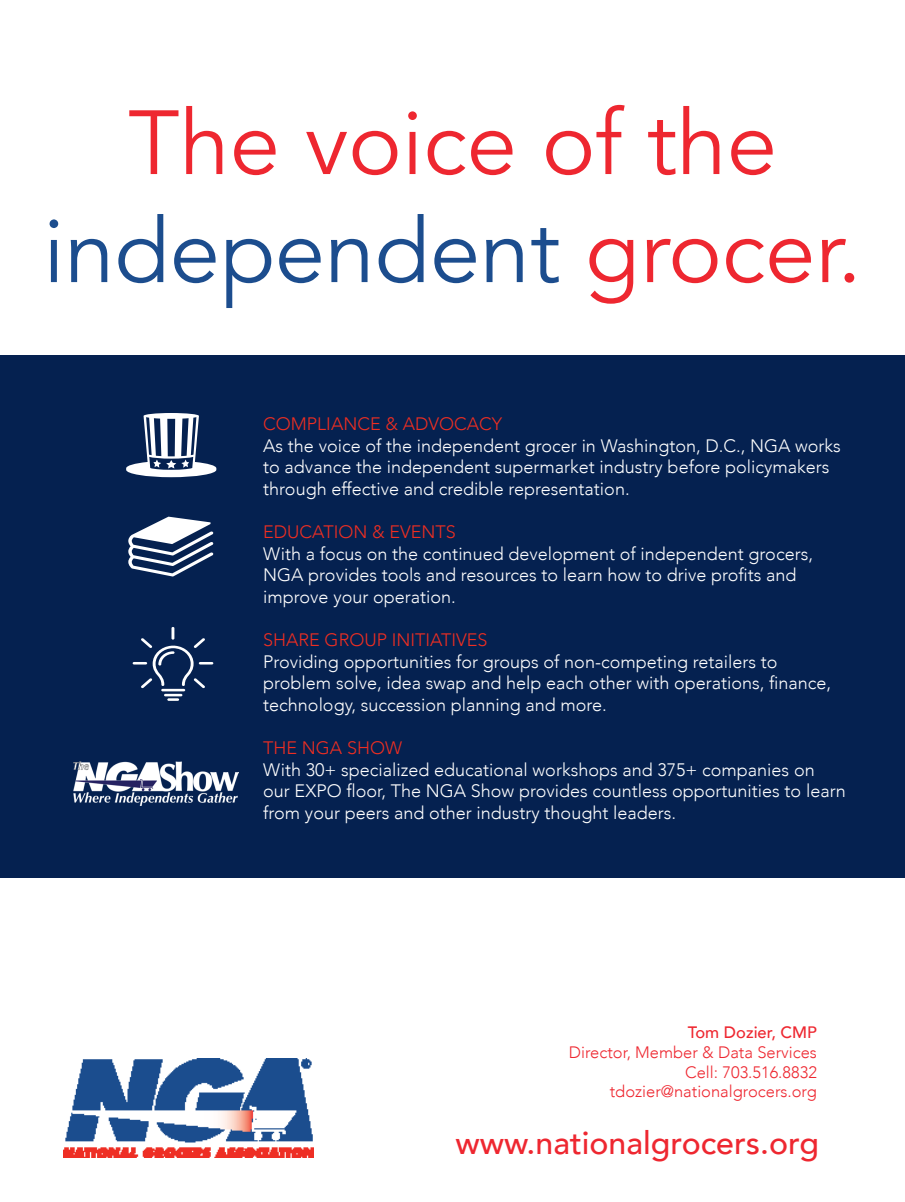
<style>
.page{position:relative;width:905px;height:1202px;background:#fff}
.page>*{position:absolute;margin:0;border:0;box-sizing:border-box;transform-origin:0 0}
.t1{font:90px/108px "Avenir";color:#ee2730;text-align:center}
.t2{font:500 32.1px "Avenir";color:#ee2730}
.t3{font:300 18px/21.6px "Avenir";color:#fff}
.t4{font:300 18px "Avenir";color:#ee2e22}
.t5{font:300 16.5px/19.8px "Avenir";color:#ee2730;text-align:right}
.t6{font:500 16.5px "Avenir";color:#ee2730}
.s1{color:#1c4d8e}
</style>
<div class="page">
<img style="left:64px;top:1058px;width:250px;height:99px">
<div style="left:0;top:355px;width:904px;height:522px;background:#052150"></div>
<svg style="left:133px;top:627px;width:80px;height:74px"></svg>
<svg style="left:126px;top:413px;width:90px;height:64px"></svg>
<svg style="left:128px;top:516px;width:85px;height:60px"></svg>
<img style="left:73px;top:761px;width:165px;height:44px">
<p class="t1" style="left:43px;top:91px;width:820px">The voice of the <span class="s1">independent</span> grocer.</p>
<p class="t4" style="left:263px;top:413px;width:240px">COMPLIANCE &amp; ADVOCACY</p>
<p class="t3" style="left:263px;top:434px;width:579px">As the voice of the independent grocer in Washington, D.C., NGA works to advance the independent supermarket industry before policymakers through effective and credible representation.</p>
<p class="t4" style="left:263px;top:521px;width:194px">EDUCATION &amp; EVENTS</p>
<p class="t3" style="left:263px;top:542px;width:551px">With a focus on the continued development of independent grocers,<br>NGA provides tools and resources to learn how to drive profits and improve your operation.</p>
<p class="t4" style="left:263px;top:629px;width:226px">SHARE GROUP INITIATIVES</p>
<p class="t3" style="left:263px;top:650px;width:569px">Providing opportunities for groups of non-competing retailers to problem solve, idea swap and help each other with operations, finance, technology, succession planning and more.</p>
<p class="t4" style="left:263px;top:737px;width:140px">THE NGA SHOW</p>
<p class="t3" style="left:263px;top:758px;width:584px">With 30+ specialized educational workshops and 375+ companies on our EXPO floor, The NGA Show provides countless opportunities to learn from your peers and other industry thought leaders.</p>
<p class="t6" style="left:687px;top:1018px;width:130px">Tom Dozier, CMP</p>
<p class="t5" style="left:569px;top:1042px;width:249px">Director, Member &amp; Data Services</p>
<p class="t5" style="left:609px;top:1062px;width:209px">Cell: 703.516.8832 tdozier@nationalgrocers.org</p>
<p class="t2" style="left:455px;top:1115px;width:365px">www.nationalgrocers.org</p>
</div>
